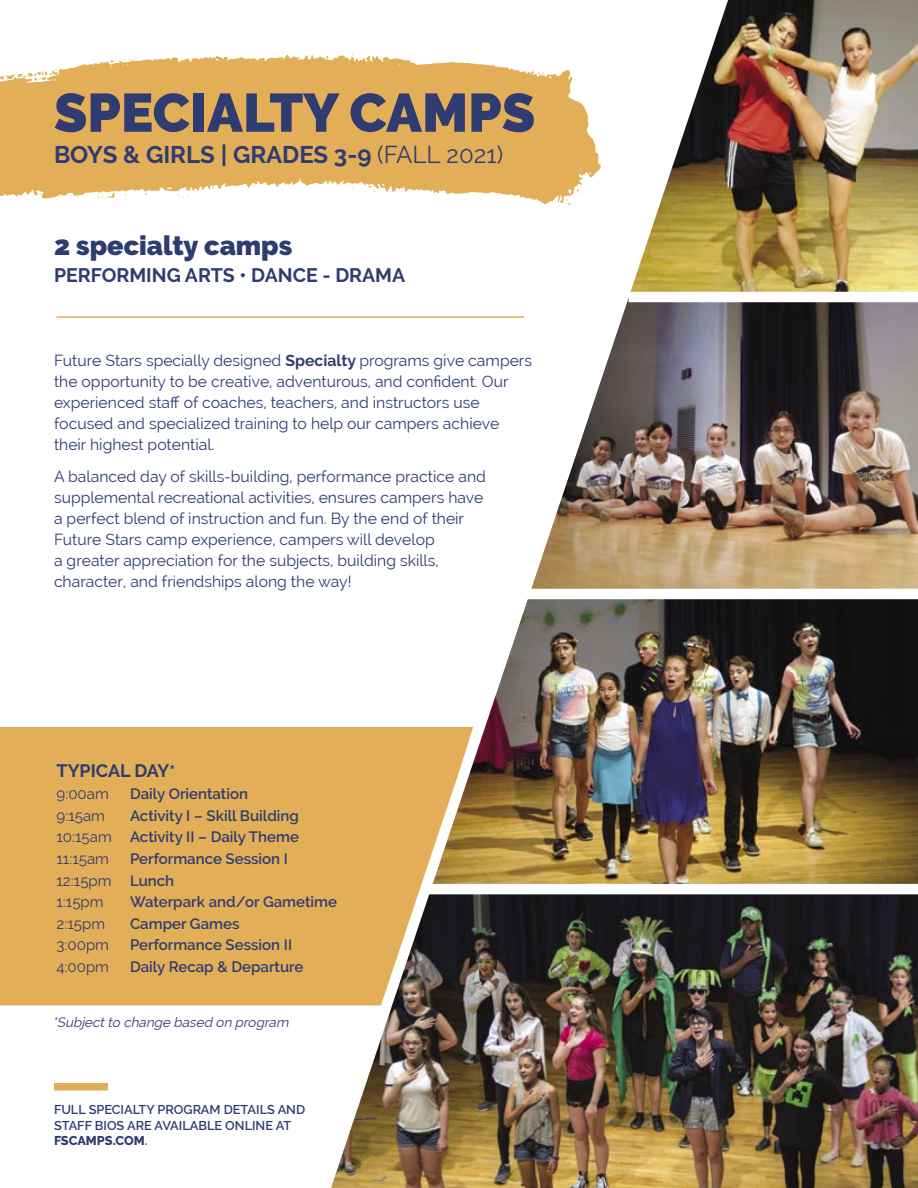
<style>
.page{position:relative;width:918px;height:1188px;background:#fff}
.page>*{position:absolute;margin:0;border:0;box-sizing:border-box;transform-origin:0 0}
.t1{font:900 54px "Raleway";color:#2f3c72}
.t2{font:900 27px "Raleway";color:#2f3c72}
.t3{font:700 24px "Raleway";color:#2f3c72}
.t4{font:700 19.5px "Raleway";color:#2f3c72}
.t5{font:700 18px "Raleway";color:#2f3c72}
.t6{font:15.75px/21px "Raleway";color:#2f3c72}
.t7{font:600 15px "Raleway";color:#2f3c72}
.t8{font:15px "Raleway";color:#2f3c72}
.t9{font:italic 13.5px "Raleway";color:#2f3c72}
.t10{font:600 12.75px/15.8px "Raleway";color:#2f3c72}
.s1{font-weight:400}
.s2{font-weight:700}
.s3{font-size:16.5px}
.s4{font-weight:600}
.s5{font-weight:800}
</style>
<div class="page">
<img style="left:740px;top:894px;width:178px;height:294px">
<img style="left:740px;top:599px;width:178px;height:285px">
<img style="left:740px;top:302px;width:178px;height:287px">
<img style="left:740px;top:0;width:178px;height:292px">
<svg style="left:0;top:55px;width:308px;height:144px;background:#e5b76a"></svg>
<svg style="left:0;top:69px;width:58px;height:12px"></svg>
<svg style="left:124px;top:59px;width:12px;height:2px"></svg>
<svg style="left:111px;top:60px;width:5px;height:3px"></svg>
<svg style="left:97px;top:193px;width:18px;height:5px"></svg>
<svg style="left:178px;top:195px;width:10px;height:3px"></svg>
<div style="left:54px;top:1083px;width:54px;height:7px;background:#e2ae57"></div>
<div style="left:0;top:727px;width:308px;height:278px;background:#e2ae57"></div>
<img style="left:308px;top:0;width:432px;height:1188px">
<hr style="left:57px;top:316px;width:467px;height:2px;background:#e2ae57">
<div style="left:629px;top:292px;width:289px;height:10px;background:#fff"></div>
<div style="left:524px;top:589px;width:394px;height:10px;background:#fff"></div>
<div style="left:423px;top:884px;width:495px;height:10px;background:#fff"></div>
<p class="t1" style="left:54px;top:81px;width:483px">SPECIALTY CAMPS</p>
<p class="t3" style="left:54px;top:141px;width:451px">BOYS &amp; GIRLS | GRADES 3-9 <span class="s1">(FALL 2021)</span></p>
<p class="t2" style="left:54px;top:230px;width:240px">2 specialty camps</p>
<p class="t4" style="left:54px;top:264px;width:353px">PERFORMING ARTS • DANCE - DRAMA</p>
<p class="t6" style="left:54px;top:350px;width:480px">Future Stars specially designed <span class="s2">Specialty</span> programs give campers the opportunity to be creative, adventurous, and confident. Our experienced staff of coaches, teachers, and instructors use focused and specialized training to help our campers achieve their highest potential.</p>
<p class="t6" style="left:54px;top:466px;width:434px">A balanced day of skills-building, performance practice and supplemental recreational activities, ensures campers have a perfect blend of instruction and fun. By the end of their Future Stars camp experience, campers will develop<br>a greater appreciation for the subjects, building skills, character, and friendships along the way!</p>
<p class="t5" style="left:57px;top:761px;width:120px">TYPICAL DAY<span class="s3">*</span></p>
<p class="t8" style="left:57px;top:785px;width:54px">9:00am</p>
<p class="t7" style="left:130px;top:785px;width:120px">Daily Orientation</p>
<p class="t8" style="left:57px;top:807px;width:50px">9:15am</p>
<p class="t7" style="left:130px;top:807px;width:170px">Activity I – Skill Building</p>
<p class="t7" style="left:57px;top:828px;width:244px"><span class="s1">10:15am</span> Activity II – Daily Theme</p>
<p class="t8" style="left:57px;top:850px;width:54px">11:15am</p>
<p class="t7" style="left:130px;top:850px;width:159px">Performance Session I</p>
<p class="t8" style="left:57px;top:872px;width:119px">12:15pm <span class="s4">Lunch</span></p>
<p class="t8" style="left:57px;top:893px;width:49px">1:15pm</p>
<p class="t7" style="left:130px;top:893px;width:208px">Waterpark and/or Gametime</p>
<p class="t8" style="left:57px;top:915px;width:50px">2:15pm</p>
<p class="t7" style="left:130px;top:915px;width:111px">Camper Games</p>
<p class="t8" style="left:57px;top:936px;width:54px">3:00pm</p>
<p class="t7" style="left:130px;top:937px;width:164px">Performance Session II</p>
<p class="t8" style="left:57px;top:958px;width:54px">4:00pm</p>
<p class="t7" style="left:130px;top:958px;width:175px">Daily Recap &amp; Departure</p>
<p class="t9" style="left:52px;top:1014px;width:241px">*Subjectto change based on program</p>
<p class="t10" style="left:54px;top:1101px;width:253px">FULL SPECIALTY PROGRAM DETAILS AND<br>STAFF BIOS ARE AVAILABLE ONLINE AT<br><span class="s5">FSCAMPS.COM</span>.</p>
</div>
